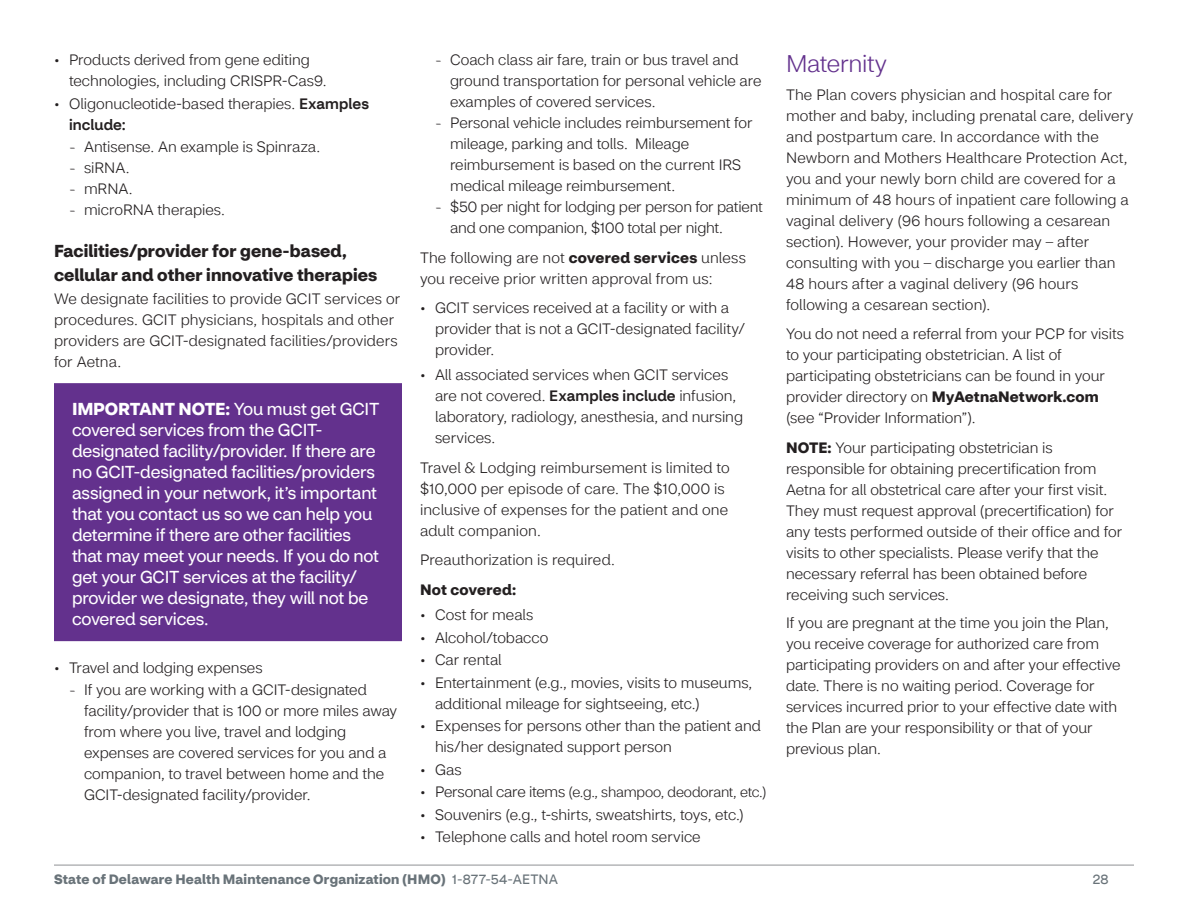
<style>
.page{position:relative;width:1188px;height:918px;background:#fff}
.page>*{position:absolute;margin:0;border:0;box-sizing:border-box;transform-origin:0 0}
.Body{font:300 24px "CVS Health Sans";letter-spacing:-.01em;color:#63318d}
.Body-2{font:17.25px/21px "CVS Health Sans";letter-spacing:-.015em;color:#fff}
.Body_Bold_Subhead{font:700 17.25px/23.2px "CVS Health Sans";letter-spacing:.005em;color:#231f20}
.Body-3{font:300 15px/21px "CVS Health Sans";color:#231f20}
.Body_LEADIN{font:300 15px/21px "CVS Health Sans";color:#231f20}
.Body-4{font:700 15px "CVS Health Sans";letter-spacing:.015em;color:#231f20}
.t1{font:300 14.25px "CVS Health Sans";letter-spacing:-.015em;color:#231f20}
.t2{font:700 13.5px "CVS Health Sans";letter-spacing:.01em;color:#697379}
.t3{font:13.5px "CVS Health Sans";color:#697379}
.s1{font-weight:500}
.s2{font-family:"Foco"}
.s3{font-weight:700}
.s4{font-size:15px}
.s5{font-weight:400}
</style>
<div class="page">
<hr style="left:54px;top:864px;width:1080px;height:2px;background:#b5b6b8">
<div style="left:54px;top:383px;width:348px;height:258px;background:#63318d"></div>
<p class="Body-3" style="left:69px;top:49px;width:259px;text-indent:-15px">• Products derived from gene editing technologies, including CRISPR-Cas9.</p>
<p class="Body-3" style="left:69px;top:93px;width:302px;text-indent:-15px">• Oligonucleotide-based therapies. <span class="s1">Examples include:</span></p>
<p class="Body-3" style="left:69px;top:136px;width:253px"><span class="s2">-</span> Antisense. An example is Spinraza.</p>
<p class="Body-3" style="left:69px;top:157px;width:62px"><span class="s2">-</span> siRNA.</p>
<p class="Body-3" style="left:69px;top:178px;width:65px"><span class="s2">-</span> mRNA.</p>
<p class="Body-3" style="left:69px;top:199px;width:157px"><span class="s2">-</span> microRNA therapies.</p>
<p class="Body_Bold_Subhead" style="left:54px;top:240px;width:325px">Facilities/provider for gene-based, cellular and other innovative therapies</p>
<p class="Body-3" style="left:54px;top:288px;width:348px">We designate facilities to provide GCIT services or procedures. GCIT physicians, hospitals and other providers are GCIT-designated facilities/providers for Aetna.</p>
<p class="Body-2" style="left:72px;top:398px;width:309px"><span class="s3">IMPORTANT NOTE:</span> You must get GCIT covered services from the GCIT&shy;designated facility/provider. If there are no GCIT-designated facilities/providers assigned in your network, it’s important that you contact us so we can help you determine if there are other facilities that may meet your needs. If you do not get your GCIT services at the facility/ provider we designate, they will not be covered services.</p>
<p class="Body-3" style="left:54px;top:657px;width:210px">• Travel and lodging expenses</p>
<p class="Body-3" style="left:84px;top:679px;width:315px;text-indent:-15px"><span class="s2">-</span> If you are working with a GCIT-designated facility/provider that is 100 or more miles away from where you live, travel and lodging expenses are covered services for you and a companion, to travel between home and the GCIT-designated facility/provider.</p>
<p class="Body-3" style="left:450px;top:49px;width:313px;text-indent:-15px"><span class="s2">-</span> Coach class air fare, train or bus travel and ground transportation for personal vehicle are examples of covered services.</p>
<p class="Body-3" style="left:450px;top:112px;width:304px;text-indent:-15px"><span class="s2">-</span> Personal vehicle includes reimbursement for mileage, parking and tolls. Mileage reimbursement is based on the current IRS medical mileage reimbursement.</p>
<p class="Body-3" style="left:450px;top:196px;width:314px;text-indent:-15px"><span class="s2">-</span> $50 per night for lodging per person for patient and one companion, $100 total per night.</p>
<p class="Body-3" style="left:420px;top:247px;width:327px">The following are not <span class="s3">covered services</span> unless you receive prior written approval from us:</p>
<p class="Body-3" style="left:435px;top:297px;width:311px;text-indent:-15px">• GCIT services received at a facility or with a provider that is not a GCIT-designated facility/ provider.</p>
<p class="Body-3" style="left:435px;top:364px;width:310px;text-indent:-15px">• All associated services when GCIT services are not covered. <span class="s1">Examples include</span> infusion, laboratory, radiology, anesthesia, and nursing services.</p>
<p class="Body-3" style="left:420px;top:457px;width:311px">Travel &amp; Lodging reimbursement is limited to $10,000 per episode of care. The $10,000 is inclusive of expenses for the patient and one adult companion.</p>
<p class="Body-3" style="left:420px;top:549px;width:196px">Preauthorization is required.</p>
<p class="Body-4" style="left:420px;top:580px;width:98px">Not covered:</p>
<p class="Body-3" style="left:420px;top:605px;width:115px">• Cost for meals</p>
<p class="Body-3" style="left:420px;top:627px;width:130px">• Alcohol/tobacco</p>
<p class="Body-3" style="left:420px;top:650px;width:83px">• Car rental</p>
<p class="Body-3" style="left:435px;top:672px;width:319px;text-indent:-15px">• Entertainment (e.g., movies, visits to museums, additional mileage for sightseeing, etc.)</p>
<p class="Body-3" style="left:435px;top:716px;width:328px;text-indent:-15px">• Expenses for persons other than the patient and his/her designated support person</p>
<p class="Body-3" style="left:420px;top:759px;width:43px">• Gas</p>
<p class="t1" style="left:420px;top:784px;width:348px"><span class="s4">• Personal care items</span> (e.g., shampoo, deodorant, etc.)</p>
<p class="Body-3" style="left:420px;top:804px;width:326px">• Souvenirs (e.g., t-shirts, sweatshirts, toys, etc.)</p>
<p class="Body-3" style="left:420px;top:827px;width:282px">• Telephone calls and hotel room service</p>
<p class="Body" style="left:786px;top:49px;width:103px">Maternity</p>
<p class="Body-3" style="left:786px;top:85px;width:349px">The Plan covers physician and hospital care for mother and baby, including prenatal care, delivery and postpartum care. In accordance with the Newborn and Mothers Healthcare Protection Act, you and your newly born child are covered for a minimum of 48 hours of inpatient care following a vaginal delivery (96 hours following a cesarean section). However, your provider may – after consulting with you – discharge you earlier than 48 hours after a vaginal delivery (96 hours following a cesarean section).</p>
<p class="Body-3" style="left:786px;top:323px;width:340px">You do not need a referral from your PCP for visits to your participating obstetrician. A list of participating obstetricians can be found in your provider directory on <span class="s3">MyAetnaNetwork.com </span>(see “Provider Information”).</p>
<p class="Body_LEADIN" style="left:786px;top:437px;width:338px"><span class="s3">NOTE:</span> Your participating obstetrician is responsible for obtaining precertification from Aetna for all obstetrical care after your first visit.<br>They must request approval (precertification) for any tests performed outside of their office and for visits to other specialists. Please verify that the necessary referral has been obtained before receiving such services.</p>
<p class="Body-3" style="left:786px;top:613px;width:336px">If you are pregnant at the time you join the Plan, you receive coverage for authorized care from participating providers on and after your effective date. There is no waiting period. Coverage for services incurred prior to your effective date with the Plan are your responsibility or that of your previous plan.</p>
<p class="t2" style="left:54px;top:870px;width:506px">State of Delaware Health Maintenance Organization (HMO) <span class="s5">1-877-54-AETNA</span></p>
<p class="t3" style="left:1093px;top:871px;width:17px">28</p>
</div>
